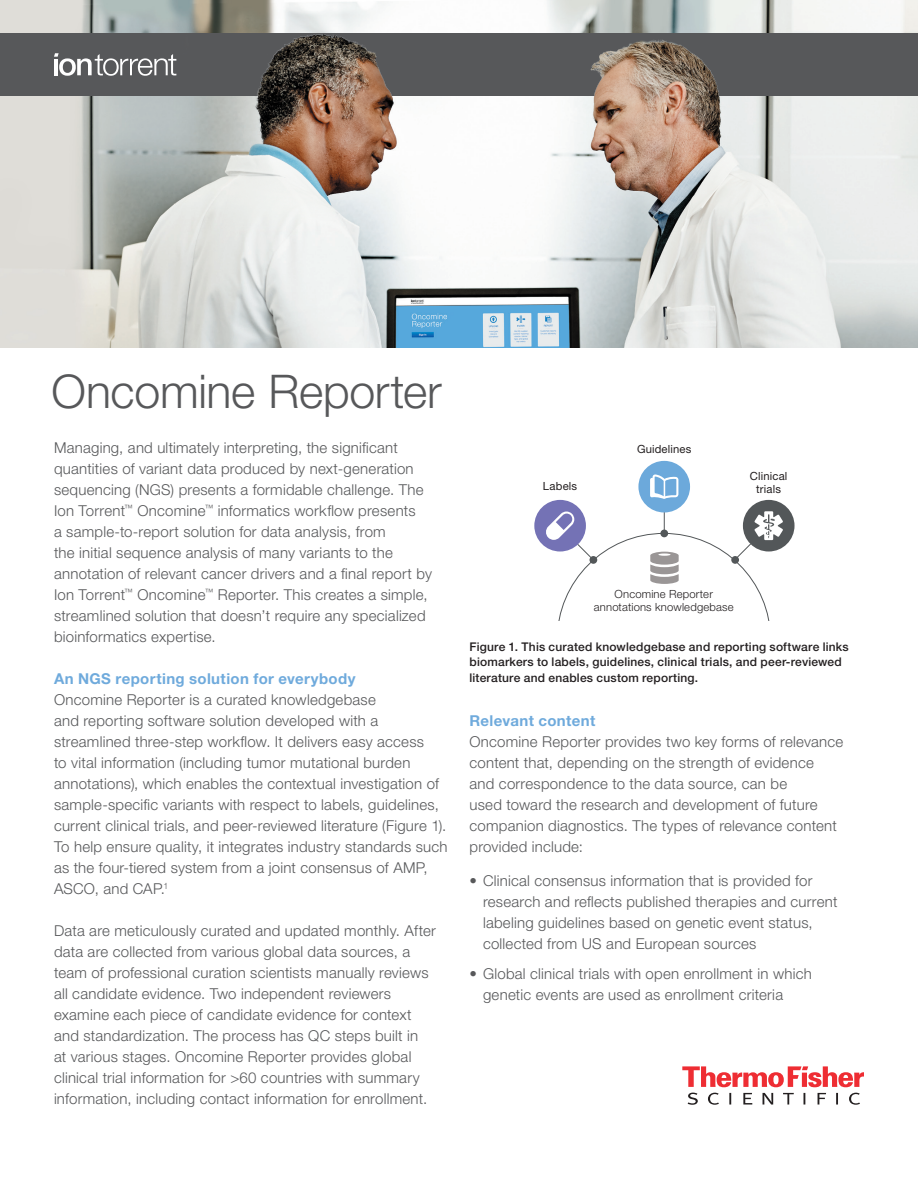
<style>
.page{position:relative;width:918px;height:1188px;background:#fff}
.page>*{position:absolute;margin:0;border:0;box-sizing:border-box;transform-origin:0 0}
.t1{font:300 46.5px "Helvetica Neue LTW1 G";letter-spacing:-.005em;color:#57585a}
.t2{font:300 15px/21px "Helvetica Neue LTW1 G";letter-spacing:.015em;color:#57585a}
.t3{font:700 15px "Helvetica Neue LTW1 G";letter-spacing:.025em;color:#6faadc}
.t4{font:500 12px/15.8px "Helvetica Neue LTW1 G";letter-spacing:.02em;color:#231f20}
.t5{font:300 11.25px/13.5px "Helvetica Neue LTW1 G";letter-spacing:.015em;color:#231f20;text-align:center}
.t6{font:11.25px "Helvetica Neue LTW1 G";letter-spacing:.015em;color:#231f20}
</style>
<div class="page">
<svg style="left:682px;top:1066px;width:182px;height:21px"></svg>
<svg style="left:688px;top:1093px;width:172px;height:12px"></svg>
<div style="left:743px;top:500px;width:52px;height:52px;background:#535759;border-radius:50%"></div>
<div style="left:534px;top:500px;width:52px;height:52px;background:#7472b5;border-radius:50%"></div>
<svg style="left:545px;top:511px;width:238px;height:110px"></svg>
<div style="left:638px;top:461px;width:52px;height:51px;background:#6ca9db;border-radius:50%"></div>
<svg style="left:650px;top:474px;width:28px;height:25px"></svg>
<img style="left:0;top:0;width:918px;height:348px">
<svg style="left:0;top:33px;width:918px;height:63px;background:#5f5b59"></svg>
<svg style="left:54px;top:53px;width:122px;height:23px"></svg>
<h1 class="t1" style="left:52px;top:363px;width:392px">Oncomine Reporter</h1>
<p class="t2" style="left:54px;top:437px;width:380px">Managing, and ultimately interpreting, the significant quantities of variant data produced by next-generation sequencing (NGS) presents a formidable challenge. The Ion Torrent<sup>™</sup> Oncomine<sup>™</sup> informatics workflow presents<br>a sample-to-report solution for data analysis, from<br>the initial sequence analysis of many variants to the annotation of relevant cancer drivers and a final report by Ion Torrent<sup>™</sup> Oncomine<sup>™</sup> Reporter. This creates a simple, streamlined solution that doesn’t require any specialized bioinformatics expertise.</p>
<p class="t3" style="left:54px;top:669px;width:303px">An NGS reporting solution for everybody</p>
<p class="t2" style="left:54px;top:689px;width:395px">Oncomine Reporter is a curated knowledgebase<br>and reporting software solution developed with a streamlined three-step workflow. It delivers easy access<br>to vital information (including tumor mutational burden annotations), which enables the contextual investigation of sample-specific variants with respect to labels, guidelines, current clinical trials, and peer-reviewed literature (Figure 1).<br>To help ensure quality, it integrates industry standards such as the four-tiered system from a joint consensus of AMP, ASCO, and CAP.<sup>1</sup></p>
<p class="t2" style="left:54px;top:920px;width:383px">Data are meticulously curated and updated monthly. After data are collected from various global data sources, a team of professional curation scientists manually reviews all candidate evidence. Two independent reviewers examine each piece of candidate evidence for context and standardization. The process has QC steps built in<br>at various stages. Oncomine Reporter provides global clinical trial information for &gt;60 countries with summary information, including contact information for enrollment.</p>
<p class="t6" style="left:637px;top:442px;width:56px">Guidelines</p>
<p class="t6" style="left:750px;top:469px;width:39px">Clinical</p>
<p class="t6" style="left:543px;top:479px;width:36px">Labels</p>
<p class="t6" style="left:756px;top:482px;width:26px">trials</p>
<p class="t5" style="left:594px;top:587px;width:141px">Oncomine Reporter annotations knowledgebase</p>
<p class="t4" style="left:470px;top:638px;width:381px">Figure 1. This curated knowledgebase and reporting software links biomarkers to labels, guidelines, clinical trials, and peer-reviewed literature and enables custom reporting.</p>
<p class="t3" style="left:470px;top:711px;width:127px">Relevant content</p>
<p class="t2" style="left:470px;top:731px;width:375px">Oncomine Reporter provides two key forms of relevance content that, depending on the strength of evidence<br>and correspondence to the data source, can be<br>used toward the research and development of future companion diagnostics. The types of relevance content provided include:</p>
<p class="t2" style="left:483px;top:871px;width:356px;text-indent:-14px">• Clinical consensus information that is provided for research and reflects published therapies and current labeling guidelines based on genetic event status, collected from US and European sources</p>
<p class="t2" style="left:483px;top:964px;width:330px;text-indent:-14px">• Global clinical trials with open enrollment in which genetic events are used as enrollment criteria</p>
</div>
